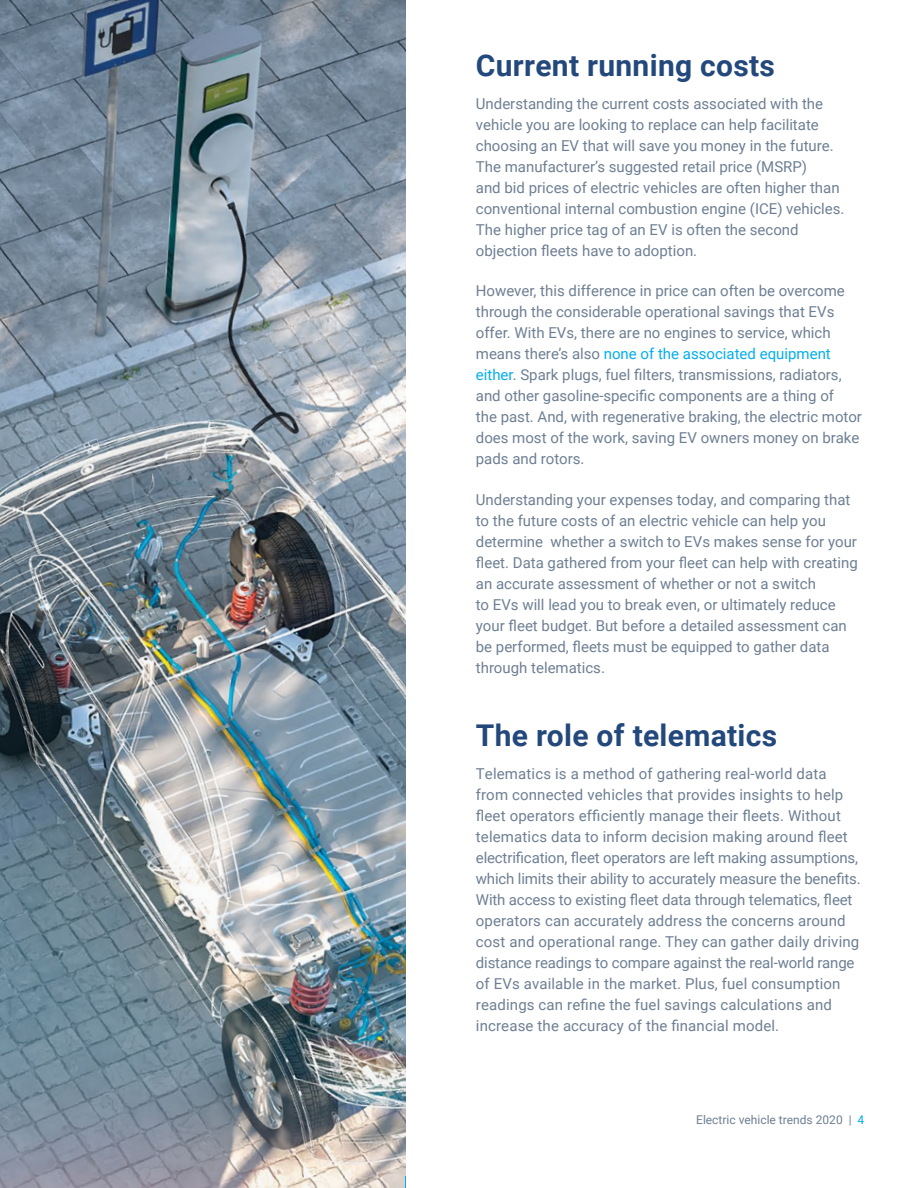
<style>
.page{position:relative;width:918px;height:1188px;background:#fff}
.page>*{position:absolute;margin:0;border:0;box-sizing:border-box;transform-origin:0 0}
.t1{font:700 30px "Roboto";letter-spacing:.01em;color:#23487c}
.t2{font:15px/21px "Roboto";color:#6d7f93}
.t3{font:12px "Roboto";color:#6d7f93}
.s1{color:#00aeef}
</style>
<div class="page">
<img style="left:0;top:0;width:406px;height:1188px">
<h1 class="t1" style="left:476px;top:53px;width:301px">Current running costs</h1>
<p class="t2" style="left:476px;top:94px;width:370px">Understanding the current costs associated with the vehicle you are looking to replace can help facilitate choosing an EV that will save you money in the future.<br>The manufacturer’s suggested retail price (MSRP)<br>and bid prices of electric vehicles are often higher than conventional internal combustion engine (ICE) vehicles.<br>The higher price tag of an EV is often the second objection fleets have to adoption.</p>
<p class="t2" style="left:476px;top:280px;width:388px">However, this difference in price can often be overcome through the considerable operational savings that EVs offer. With EVs, there are no engines to service, which means there’s also <span class="s1">none of the associated equipment either</span>. Spark plugs, fuel filters, transmissions, radiators, and other gasoline-specific components are a thing of<br>the past. And, with regenerative braking, the electric motor does most of the work, saving EV owners money on brake pads and rotors.</p>
<p class="t2" style="left:476px;top:490px;width:383px">Understanding your expenses today, and comparing that to the future costs of an electric vehicle can help you determine whether a switch to EVs makes sense for your fleet. Data gathered from your fleet can help with creating an accurate assessment of whether or not a switch<br>to EVs will lead you to break even, or ultimately reduce your fleet budget. But before a detailed assessment can be performed, fleets must be equipped to gather data through telematics.</p>
<h1 class="t1" style="left:476px;top:723px;width:303px">The role of telematics</h1>
<p class="t2" style="left:476px;top:763px;width:386px">Telematics is a method of gathering real-world data from connected vehicles that provides insights to help fleet operators efficiently manage their fleets. Without telematics data to inform decision making around fleet electrification, fleet operators are left making assumptions, which limits their ability to accurately measure the benefits.<br>With access to existing fleet data through telematics, fleet operators can accurately address the concerns around cost and operational range. They can gather daily driving distance readings to compare against the real-world range of EVs available in the market. Plus, fuel consumption readings can refine the fuel savings calculations and increase the accuracy of the financial model.</p>
<p class="t3" style="left:696px;top:1114px;width:170px">Electric vehicle trends 2020 | <span class="s1">4</span></p>
</div>
